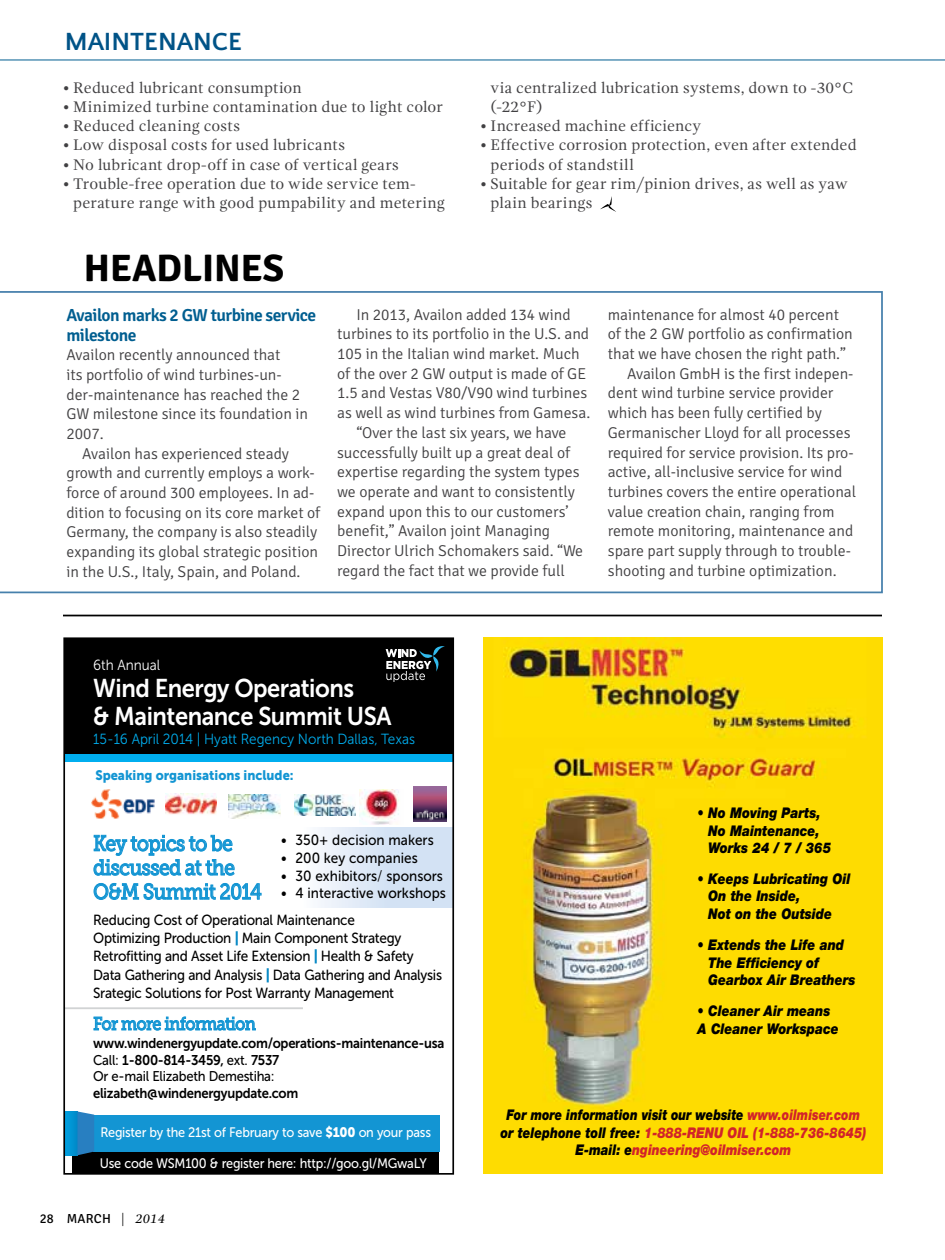
<style>
.page{position:relative;width:945px;height:1260px;background:#fff}
.page>*{position:absolute;margin:0;border:0;box-sizing:border-box;transform-origin:0 0}
.t1{font:700 38.32px "Signika";color:#000}
.t2{font:700 26.07px "Quattrocento Sans";color:#005387}
.t3{font:25.55px/27.8px "Museo Sans 700";letter-spacing:-.02em;color:#fff;scale:.92 1}
.t4{font:21.88px/24.2px "Museo Slab 500";letter-spacing:-.03em;color:#1395d3;scale:.88 1}
.t5{font:18.38px "Museo Slab 500";letter-spacing:-.035em;color:#1395d3;scale:.88 1}
.t6{font:600 17.5px/19.2px "Signika";letter-spacing:-.03em;color:#005e90}
.t7{font:300 15.75px/19.6px "Signika";color:#414042}
.t8{font:15.75px/19.2px "Gandhi Serif";letter-spacing:.01em;color:#414042}
.t9{font:14.7px/18.4px "Museo Sans 500";letter-spacing:-.02em;color:#000;scale:.92 1}
.t10{font:italic 900 14.7px/17.7px "Helvetica Neue";color:#000;scale:.86 1}
.t11{font:italic 900 14.7px/17.7px "Helvetica Neue";color:#d2232a;text-align:center;scale:.8 1}
.t12{font:14.7px "Museo Sans 500";color:#000;scale:.92 1}
.t13{font:14.7px "Museo Sans 300";color:#00aeef;scale:.92 1}
.t14{font:14.7px "Museo Sans 300";color:#fff;scale:.92 1}
.t15{font:14.17px/17px "Museo Sans 700";letter-spacing:-.02em;color:#000;scale:.92 1}
.t16{font:14.17px "Museo Sans 500";letter-spacing:-.02em;color:#000;scale:.92 1}
.t17{font:13.65px "Museo Sans 500";letter-spacing:-.02em;color:#fff;scale:.92 1}
.t18{font:13.65px "Museo Sans 900";color:#1395d3;scale:.92 1}
.t19{font:13.12px "Signika";letter-spacing:.02em;color:#000}
.s1{font-family:"Museo Sans 300"}
.s2{font-family:"Museo Sans 900";color:#0085c3}
.s3{font-family:"Museo Sans 500"}
.s4{font-family:"Museo Sans 900"}
.s5{font-family:"Gandhi Serif";font-style:italic}
.s6{color:#000}
</style>
<div class="page">
<svg style="left:600px;top:196px;width:16px;height:16px"></svg>
<hr style="left:63px;top:615px;width:819px;height:1px;background:#000">
<div style="left:72px;top:1128px;width:367px;height:46px;background:#000"></div>
<div style="left:276px;top:827px;width:177px;height:81px;background:linear-gradient(to right,#fff,#c7daf1)"></div>
<div style="left:64px;top:638px;width:389px;height:120px;background:#000"></div>
<div style="left:64px;top:754px;width:389px;height:7px;background:#00aeef"></div>
<svg style="left:386px;top:646px;width:59px;height:36px"></svg>
<img style="left:360px;top:789px;width:39px;height:35px">
<img style="left:295px;top:794px;width:61px;height:21px">
<img style="left:414px;top:786px;width:32px;height:36px">
<img style="left:165px;top:793px;width:52px;height:22px">
<img style="left:229px;top:795px;width:51px;height:24px">
<img style="left:92px;top:789px;width:63px;height:29px">
<div style="left:144px;top:815px;width:23px;height:14px;background:#fff"></div>
<div style="left:93px;top:1115px;width:347px;height:37px;background:#1395d3"></div>
<div style="left:64px;top:1111px;width:13px;height:44px;background:#0096d5"></div>
<svg style="left:77px;top:1111px;width:17px;height:44px"></svg>
<svg style="left:94px;top:1017px;width:162px;height:14px"></svg>
<hr style="left:64px;top:1007px;width:239px;height:2px;background:#d1d3d4">
<svg style="left:94px;top:835px;width:141px;height:41px"></svg>
<svg style="left:94px;top:882px;width:167px;height:18px"></svg>
<div style="left:63px;top:637px;width:391px;height:538px;border:2px solid #000"></div>
<svg style="left:0;top:291px;width:883px;height:302px"></svg>
<hr style="left:0;top:60px;width:945px;height:1px;background:#005e90">
<img style="left:484px;top:637px;width:399px;height:536px">
<h2 class="t2" style="left:65px;top:28px;width:40px">MAINTENANCE</h2>
<p class="t8" style="left:63px;top:78px;width:240px">• Reduced lubricant consumption</p>
<p class="t8" style="left:63px;top:97px;width:382px">• Minimized turbine contamination due to light color</p>
<p class="t8" style="left:63px;top:116px;width:179px">• Reduced cleaning costs</p>
<p class="t8" style="left:63px;top:136px;width:284px">• Low disposal costs for used lubricants</p>
<p class="t8" style="left:63px;top:155px;width:337px">• No lubricant drop-off in case of vertical gears</p>
<p class="t8" style="left:73px;top:174px;width:373px;text-indent:-10px">• Trouble-free operation due to wide service tem&shy;perature range with good pumpability and metering</p>
<h1 class="t1" style="left:84px;top:245px;width:202px">HEADLINES</h1>
<p class="t8" style="left:491px;top:78px;width:364px">via centralized lubrication systems, down to -30°C (-22°F)</p>
<p class="t8" style="left:480px;top:116px;width:222px">• Increased machine efficiency</p>
<p class="t8" style="left:491px;top:136px;width:368px;text-indent:-10px">• Effective corrosion protection, even after extended periods of standstill</p>
<p class="t8" style="left:491px;top:174px;width:358px;text-indent:-10px">• Suitable for gear rim/pinion drives, as well as yaw plain bearings</p>
<p class="t6" style="left:66px;top:306px;width:251px">Availon marks 2 GW turbine service milestone</p>
<p class="t7" style="left:66px;top:345px;width:243px">Availon recently announced that<br>its portfolio of wind turbines-un&shy;der-maintenance has reached the 2<br>GW milestone since its foundation in<br>2007.</p>
<p class="t7" style="left:66px;top:444px;width:255px;text-indent:16px">Availon has experienced steady growth and currently employs a work&shy;force of around 300 employees. In ad&shy;dition to focusing on its core market of Germany, the company is also steadily expanding its global strategic position in the U.S., Italy, Spain, and Poland.</p>
<p class="t7" style="left:356px;top:305px;width:216px">In 2013, Availon added 134 wind</p>
<p class="t7" style="left:337px;top:325px;width:254px">turbines to its portfolio in the U.S. and</p>
<p class="t7" style="left:337px;top:344px;width:244px">105 in the Italian wind market. Much</p>
<p class="t7" style="left:337px;top:364px;width:251px">of the over 2 GW output is made of GE</p>
<p class="t7" style="left:337px;top:384px;width:252px">1.5 and Vestas V80/V90 wind turbines</p>
<p class="t7" style="left:337px;top:403px;width:255px">as well as wind turbines from Gamesa.</p>
<p class="t7" style="left:356px;top:423px;width:212px">“Over the last six years, we have</p>
<p class="t7" style="left:337px;top:443px;width:234px">successfully built up a great deal of</p>
<p class="t7" style="left:337px;top:462px;width:244px">expertise regarding the system types</p>
<p class="t7" style="left:337px;top:482px;width:239px">we operate and want to consistently</p>
<p class="t7" style="left:337px;top:502px;width:233px">expand upon this to our customers’</p>
<p class="t7" style="left:337px;top:521px;width:215px">benefit,” Availon joint Managing</p>
<p class="t7" style="left:337px;top:541px;width:248px">Director Ulrich Schomakers said. “We</p>
<p class="t7" style="left:337px;top:561px;width:229px">regard the fact that we provide full</p>
<p class="t7" style="left:608px;top:305px;width:233px">maintenance for almost 40 percent</p>
<p class="t7" style="left:608px;top:325px;width:246px">of the 2 GW portfolio as confirmation</p>
<p class="t7" style="left:608px;top:344px;width:240px">that we have chosen the right path.”</p>
<p class="t7" style="left:627px;top:364px;width:228px">Availon GmbH is the first indepen-</p>
<p class="t7" style="left:608px;top:384px;width:227px">dent wind turbine service provider</p>
<p class="t7" style="left:608px;top:403px;width:215px">which has been fully certified by</p>
<p class="t7" style="left:608px;top:423px;width:244px">Germanischer Lloyd for all processes</p>
<p class="t7" style="left:608px;top:443px;width:247px">required for service provision. Its pro-</p>
<p class="t7" style="left:608px;top:462px;width:236px">active, all-inclusive service for wind</p>
<p class="t7" style="left:608px;top:482px;width:250px">turbines covers the entire operational</p>
<p class="t7" style="left:608px;top:502px;width:228px">value creation chain, ranging from</p>
<p class="t7" style="left:608px;top:521px;width:247px">remote monitoring, maintenance and</p>
<p class="t7" style="left:608px;top:541px;width:245px">spare part supply through to trouble-</p>
<p class="t7" style="left:608px;top:561px;width:230px">shooting and turbine optimization.</p>
<p class="t14" style="left:93px;top:657px;width:74px">6th Annual</p>
<h3 class="t3" style="left:93px;top:674px;width:326px">Wind Energy Operations<br>&amp; Maintenance Summit USA</h3>
<p class="t13" style="left:93px;top:731px;width:351px">15-16 April 2014 | Hyatt Regency North Dallas, Texas</p>
<p class="t18" style="left:95px;top:767px;width:217px">Speaking organisations include:</p>
<p class="t12" style="left:281px;top:832px;width:167px">• 350+ decision makers</p>
<p class="t12" style="left:281px;top:850px;width:150px">• 200 key companies</p>
<p class="t12" style="left:281px;top:868px;width:177px">• 30 exhibitors<span class="s1">/</span> sponsors</p>
<p class="t12" style="left:281px;top:885px;width:181px">• 4 interactive workshops</p>
<h3 class="t4" style="left:93px;top:831px;width:193px">Key topics to be discussed at the<br>O&amp;M Summit 2014</h3>
<p class="t9" style="left:93px;top:910px;width:381px">Reducing Cost of Operational Maintenance<br>Optimizing Production <span class="s2">|</span> Main Component Strategy Retrofitting and Asset Life Extension <span class="s2">|</span> Health &amp; Safety Data Gathering and Analysis <span class="s2">|</span> Data Gathering and Analysis Srategic Solutions for Post Warranty Management</p>
<p class="t5" style="left:93px;top:1013px;width:186px">For more information</p>
<p class="t15" style="left:93px;top:1034px;width:383px">www.windenergyupdate.com/operations-maintenance-usa<br><span class="s3">Call:</span> 1-800-814-3459, <span class="s3">ext.</span> 7537</p>
<p class="t16" style="left:93px;top:1069px;width:199px">Or e-mail Elizabeth Demestiha:</p>
<p class="t15" style="left:93px;top:1085px;width:225px">elizabeth@windenergyupdate.com</p>
<p class="t10" style="left:708px;top:804px;width:145px;text-indent:-11px">• No Moving Parts,<br>No Maintenance,<br>Works 24 / 7 / 365</p>
<p class="t10" style="left:708px;top:869px;width:167px;text-indent:-11px">• Keeps Lubricating Oil<br>On the Inside,<br>Not on the Outside</p>
<p class="t10" style="left:708px;top:936px;width:173px;text-indent:-11px">• Extends the Life and<br>The Efficiency of<br>Gearbox Air Breathers</p>
<p class="t10" style="left:698px;top:1002px;width:166px">• Cleaner Air means<br>A Cleaner Workspace</p>
<p class="t17" style="left:100px;top:1125px;width:361px">Register by the 21st of February to save <span class="s4">$100</span> on your pass</p>
<p class="t17" style="left:100px;top:1156px;width:357px">Use code WSM100 &amp; register here: http://goo.gl/MGwaLY</p>
<p class="t19" style="left:40px;top:1211px;width:127px">28 MARCH <span class="s5">| 2014</span></p>
<p class="t11" style="left:500px;top:1105px;width:459px"><span class="s6">For more information visit our website</span> www.oilmiser.com <span class="s6">or telephone toll free:</span> 1-888-RENU OIL (1-888-736-8645)<br><span class="s6">E-mail: e</span>ngineering@oilmiser.com</p>
</div>
